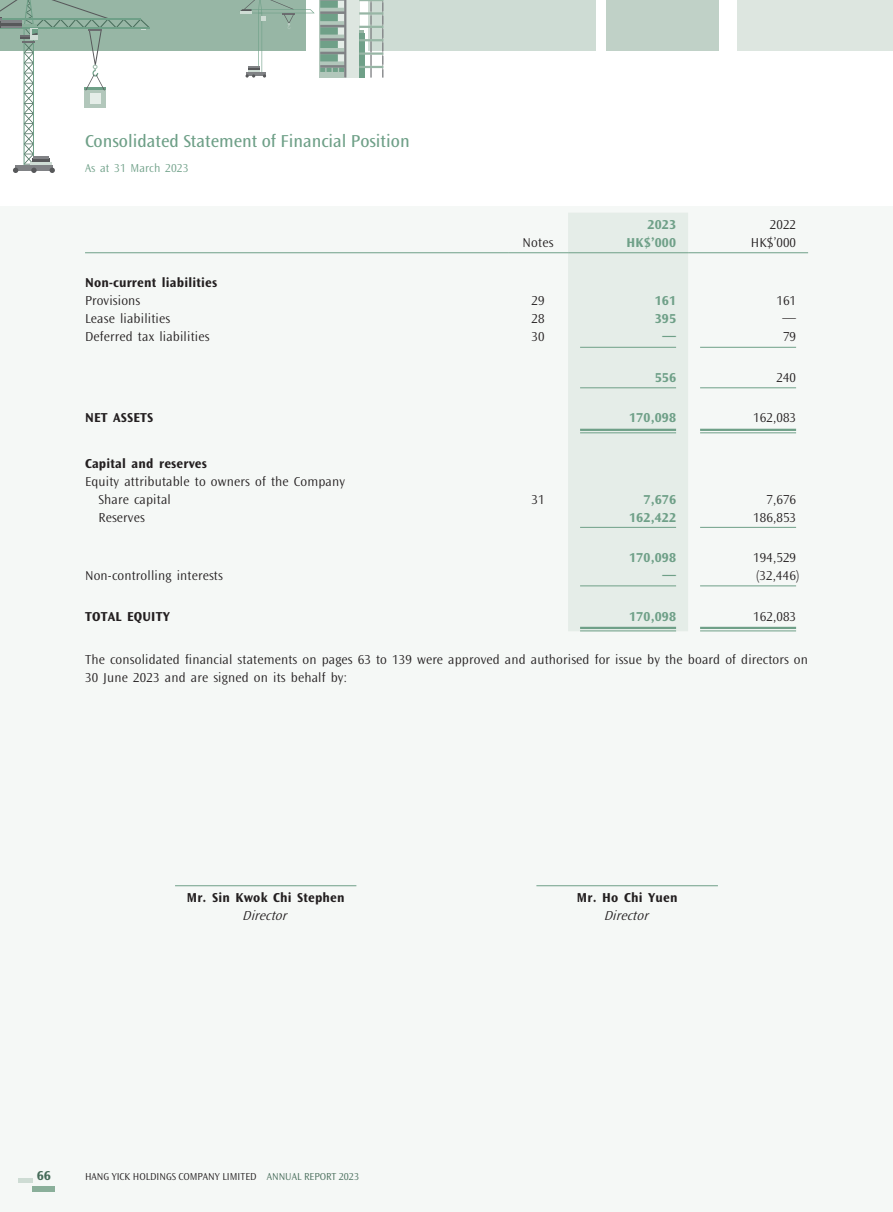
<style>
.page{position:relative;width:893px;height:1212px;background:#fff}
.page>*{position:absolute;margin:0;border:0;box-sizing:border-box;transform-origin:0 0}
.t1{font:18px "Ocean Sans Std";color:#6fa088}
._01_Body_Text{font:300 13.5px/18px "Ocean Sans Std";letter-spacing:.01em;color:#231f20}
._15_Table_Stub{font:300 13.5px "Ocean Sans Std";letter-spacing:.01em;color:#231f20}
._15_Table_Stub-2{font:700 13.5px "Ocean Sans Std";letter-spacing:.015em;color:#231f20}
._01_Body_Text-2{font:700 13.5px "Ocean Sans Std";letter-spacing:.015em;color:#6fa088}
._01_Body_Text-3{font:700 13.5px "Ocean Sans Std";letter-spacing:.015em;color:#231f20}
._01_Body_Text-4{font:italic 300 13.5px "Ocean Sans Std";color:#231f20}
.t2{font:700 13.5px "Ocean Sans Std";color:#476c5a}
.t3{font:300 12px "Ocean Sans Std";letter-spacing:.01em;color:#6fa088}
.t4{font:300 10.5px "Ocean Sans Std";color:#231f20}
.s1{color:#476c5a}
</style>
<div class="page">
<div style="left:0;top:207px;width:893px;height:1005px;background:#f5f8f6"></div>
<div style="left:737px;top:0;width:156px;height:51px;background:#dde6e0"></div>
<div style="left:0;top:0;width:305px;height:51px;background:#97b6a5"></div>
<div style="left:369px;top:0;width:227px;height:51px;background:#cedcd4"></div>
<div style="left:606px;top:0;width:113px;height:51px;background:#c0d1c7"></div>
<div style="left:344px;top:0;width:15px;height:78px;background:#dde6e0"></div>
<svg style="left:359px;top:0;width:24px;height:78px"></svg>
<svg style="left:240px;top:0;width:106px;height:78px"></svg>
<svg style="left:0;top:0;width:150px;height:173px"></svg>
<div style="left:33px;top:1186px;width:22px;height:6px;background:#8aaf9a"></div>
<hr style="left:18px;top:1178px;width:15px;height:4px;background:#cedcd4">
<div style="left:568px;top:213px;width:120px;height:418px;background:#e5ede8"></div>
<hr style="left:85px;top:252px;width:423px;height:1px;background:#6fa088">
<hr style="left:508px;top:252px;width:60px;height:1px;background:#6fa088">
<hr style="left:568px;top:252px;width:120px;height:1px;background:#6fa088">
<hr style="left:688px;top:252px;width:120px;height:1px;background:#6fa088">
<hr style="left:580px;top:347px;width:96px;height:1px;background:#6fa088">
<hr style="left:700px;top:347px;width:96px;height:1px;background:#6fa088">
<hr style="left:580px;top:387px;width:96px;height:1px;background:#6fa088">
<hr style="left:700px;top:387px;width:96px;height:1px;background:#6fa088">
<hr style="left:580px;top:429px;width:96px;height:2px;background:#6fa088">
<hr style="left:580px;top:432px;width:96px;height:1px;background:#6fa088">
<hr style="left:700px;top:429px;width:96px;height:2px;background:#6fa088">
<hr style="left:700px;top:432px;width:96px;height:1px;background:#6fa088">
<hr style="left:580px;top:527px;width:96px;height:1px;background:#6fa088">
<hr style="left:700px;top:527px;width:96px;height:1px;background:#6fa088">
<hr style="left:580px;top:585px;width:96px;height:1px;background:#6fa088">
<hr style="left:700px;top:585px;width:96px;height:1px;background:#6fa088">
<hr style="left:580px;top:627px;width:96px;height:2px;background:#6fa088">
<hr style="left:580px;top:630px;width:96px;height:1px;background:#6fa088">
<hr style="left:700px;top:627px;width:96px;height:2px;background:#6fa088">
<hr style="left:700px;top:630px;width:96px;height:1px;background:#6fa088">
<hr style="left:175px;top:885px;width:181px;height:1px;background:#6fa088">
<hr style="left:536px;top:885px;width:182px;height:1px;background:#6fa088">
<h1 class="t1" style="left:85px;top:131px;width:326px">Consolidated Statement of Financial Position</h1>
<p class="t3" style="left:85px;top:162px;width:105px">As at 31 March 2023</p>
<p class="_01_Body_Text-2" style="left:647px;top:217px;width:30px">2023</p>
<p class="_01_Body_Text" style="left:770px;top:216px;width:28px">2022</p>
<p class="_01_Body_Text" style="left:523px;top:234px;width:32px">Notes</p>
<p class="_01_Body_Text-2" style="left:627px;top:235px;width:51px">HK$’000</p>
<p class="_01_Body_Text" style="left:751px;top:234px;width:47px">HK$’000</p>
<p class="_15_Table_Stub-2" style="left:85px;top:275px;width:134px">Non-current liabilities</p>
<p class="_15_Table_Stub" style="left:85px;top:293px;width:57px">Provisions</p>
<p class="_01_Body_Text" style="left:531px;top:292px;width:15px">29</p>
<p class="_01_Body_Text-2" style="left:655px;top:293px;width:23px">161</p>
<p class="_01_Body_Text" style="left:776px;top:292px;width:21px">161</p>
<p class="_15_Table_Stub" style="left:85px;top:311px;width:87px">Lease liabilities</p>
<p class="_01_Body_Text" style="left:531px;top:310px;width:15px">28</p>
<p class="_01_Body_Text-2" style="left:655px;top:311px;width:23px">395</p>
<p class="_01_Body_Text" style="left:783px;top:309px;width:15px">—</p>
<p class="_15_Table_Stub" style="left:85px;top:329px;width:126px">Deferred tax liabilities</p>
<p class="_01_Body_Text" style="left:531px;top:328px;width:15px">30</p>
<p class="_01_Body_Text-2" style="left:663px;top:328px;width:15px">—</p>
<p class="_01_Body_Text" style="left:783px;top:328px;width:15px">79</p>
<p class="_01_Body_Text-2" style="left:655px;top:370px;width:23px">556</p>
<p class="_01_Body_Text" style="left:776px;top:369px;width:21px">240</p>
<p class="_15_Table_Stub-2" style="left:85px;top:410px;width:70px">NET ASSETS</p>
<p class="_01_Body_Text-2" style="left:629px;top:410px;width:48px">170,098</p>
<p class="_01_Body_Text" style="left:753px;top:409px;width:44px">162,083</p>
<p class="_15_Table_Stub-2" style="left:85px;top:455px;width:123px">Capital and reserves</p>
<p class="_15_Table_Stub" style="left:85px;top:474px;width:261px">Equity attributable to owners of the Company</p>
<p class="_15_Table_Stub" style="left:99px;top:492px;width:74px">Share capital</p>
<p class="_01_Body_Text" style="left:531px;top:490px;width:15px">31</p>
<p class="_01_Body_Text-2" style="left:643px;top:491px;width:34px">7,676</p>
<p class="_01_Body_Text" style="left:766px;top:490px;width:31px">7,676</p>
<p class="_15_Table_Stub" style="left:99px;top:510px;width:48px">Reserves</p>
<p class="_01_Body_Text-2" style="left:629px;top:509px;width:48px">162,422</p>
<p class="_01_Body_Text" style="left:753px;top:508px;width:44px">186,853</p>
<p class="_01_Body_Text-2" style="left:629px;top:550px;width:48px">170,098</p>
<p class="_01_Body_Text" style="left:753px;top:549px;width:44px">194,529</p>
<p class="_15_Table_Stub" style="left:85px;top:568px;width:139px">Non-controlling interests</p>
<p class="_01_Body_Text-2" style="left:663px;top:567px;width:15px">—</p>
<p class="_01_Body_Text" style="left:756px;top:567px;width:45px">(32,446)</p>
<p class="_15_Table_Stub-2" style="left:85px;top:608px;width:86px">TOTAL EQUITY</p>
<p class="_01_Body_Text-2" style="left:629px;top:608px;width:48px">170,098</p>
<p class="_01_Body_Text" style="left:753px;top:607px;width:44px">162,083</p>
<p class="_01_Body_Text" style="left:85px;top:651px;width:724px">The consolidated financial statements on pages 63 to 139 were approved and authorised for issue by the board of directors on<br>30 June 2023 and are signed on its behalf by:</p>
<p class="_01_Body_Text-3" style="left:187px;top:890px;width:159px">Mr. Sin Kwok Chi Stephen</p>
<p class="_01_Body_Text-3" style="left:577px;top:890px;width:102px">Mr. Ho Chi Yuen</p>
<p class="_01_Body_Text-4" style="left:242px;top:908px;width:50px">Director</p>
<p class="_01_Body_Text-4" style="left:604px;top:908px;width:50px">Director</p>
<p class="t2" style="left:37px;top:1168px;width:16px">66</p>
<p class="t4" style="left:85px;top:1171px;width:275px">HANG YICK HOLDINGS COMPANY LIMITED <span class="s1">ANNUAL REPORT 2023</span></p>
</div>
